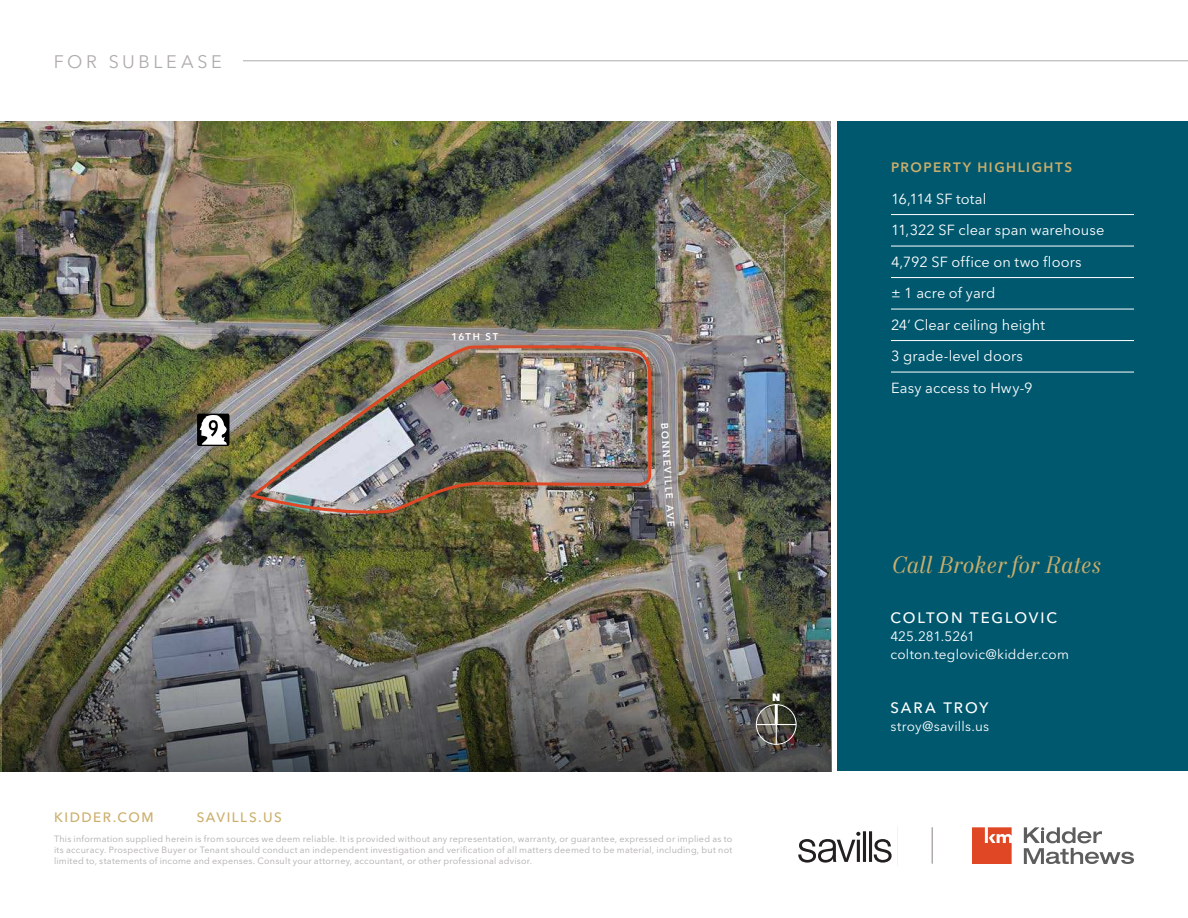
<style>
.page{position:relative;width:1188px;height:918px;background:#fff}
.page>*{position:absolute;margin:0;border:0;box-sizing:border-box;transform-origin:0 0}
.Callout_Text_-_Itali{font:italic 24px "Mort Modern 08";letter-spacing:.01em;color:#cbae6b}
.t1{font:18px "Avenir Next LT Pro";letter-spacing:.2em;color:#afabac}
.Contact_Info_-_White{font:500 15px "Avenir Next LT Pro";letter-spacing:.13em;color:#fff}
.Factoids_-_White_202{font:14.55px "Avenir Next LT Pro";letter-spacing:.005em;color:#fff}
.Body_Copy_-_White_20{font:14.55px "Avenir Next LT Pro";letter-spacing:.01em;color:#fff}
.Contact_Info_-_White-2{font:13.5px "Avenir Next LT Pro";letter-spacing:.02em;color:#fff}
.t2{font:500 13.5px "Avenir Next LT Pro";letter-spacing:.115em;color:#cbae6b}
.Subhead_-_Level_1{font:600 13.5px "Avenir Next LT Pro";letter-spacing:.115em;color:#cbae6b}
.Contact_Info_-_White-3{font:13.5px "Avenir Next LT Pro";letter-spacing:-.005em;color:#fff}
.t3{font:800 10.35px "Avenir Next LT Pro";color:#fff}
.Street_Names_-_White{font:600 9.75px "Avenir Next LT Pro";letter-spacing:.15em;color:#fff}
.t4{font:9px/10.8px "Avenir Next LT Pro";letter-spacing:.025em;color:#afabac;text-align:justify}
</style>
<div class="page">
<div style="left:837px;top:122px;width:351px;height:649px;background:#00586f"></div>
<img style="left:0;top:122px;width:830px;height:649px">
<img style="left:2px;top:555px;width:830px;height:216px">
<hr style="left:891px;top:214px;width:243px;height:1px;background:#fff">
<hr style="left:891px;top:246px;width:243px;height:1px;background:#fff">
<hr style="left:891px;top:277px;width:243px;height:1px;background:#fff">
<hr style="left:891px;top:309px;width:243px;height:1px;background:#fff">
<hr style="left:891px;top:340px;width:243px;height:1px;background:#fff">
<hr style="left:891px;top:372px;width:243px;height:1px;background:#fff">
<img style="left:250px;top:344px;width:403px;height:173px">
<div style="left:197px;top:414px;width:32px;height:32px;background:#000;border-radius:2px"></div>
<svg style="left:200px;top:415px;width:27px;height:30px"></svg>
<div style="left:756px;top:704px;width:40px;height:41px;border:1px solid #fff;border-radius:50%"></div>
<hr style="left:775px;top:705px;width:3px;height:19px;background:#fff">
<hr style="left:756px;top:724px;width:40px;height:1px;background:#fff">
<svg style="left:776px;top:725px;width:1px;height:19px"></svg>
<svg style="left:798px;top:831px;width:94px;height:32px"></svg>
<hr style="left:243px;top:61px;width:945px;height:1px;background:#afabac">
<svg style="left:1024px;top:827px;width:110px;height:37px"></svg>
<svg style="left:972px;top:827px;width:40px;height:37px"></svg>
<hr style="left:932px;top:827px;width:1px;height:37px;background:#afabac">
<h2 class="t1" style="left:54px;top:51px;width:170px">FOR SUBLEASE</h2>
<p class="Street_Names_-_White" style="left:451px;top:330px;width:49px">16TH ST</p>
<p class="Street_Names_-_White" style="left:670px;top:422px;width:105px;rotate:86deg">BONNEVILLE AVE</p>
<p class="t3" style="left:772px;top:691px;width:10px">N</p>
<h3 class="t2" style="left:54px;top:809px;width:101px">KIDDER.COM</h3>
<h3 class="t2" style="left:197px;top:809px;width:86px">SAVILLS.US</h3>
<p class="t4" style="left:54px;top:834px;width:680px">This information supplied herein is from sources we deem reliable. It is provided without any representation, warranty, or guarantee, expressed or implied as to its accuracy. Prospective Buyer or Tenant should conduct an independent investigation and verification of all matters deemed to be material, including, but not limited to, statements of income and expenses. Consult your attorney, accountant, or other professional advisor.</p>
<p class="Subhead_-_Level_1" style="left:891px;top:159px;width:183px">PROPERTY HIGHLIGHTS</p>
<p class="Factoids_-_White_202" style="left:891px;top:190px;width:97px">16,114 SF total</p>
<p class="Factoids_-_White_202" style="left:891px;top:221px;width:215px">11,322 SF clear span warehouse</p>
<p class="Factoids_-_White_202" style="left:891px;top:253px;width:192px">4,792 SF office on two floors</p>
<p class="Factoids_-_White_202" style="left:891px;top:284px;width:106px">± 1 acre of yard</p>
<p class="Factoids_-_White_202" style="left:891px;top:316px;width:155px">24’ Clear ceiling height</p>
<p class="Factoids_-_White_202" style="left:891px;top:347px;width:134px">3 grade-level doors</p>
<p class="Body_Copy_-_White_20" style="left:891px;top:379px;width:143px">Easy access to Hwy-9</p>
<p class="Callout_Text_-_Itali" style="left:891px;top:550px;width:211px">Call Broker for Rates</p>
<p class="Contact_Info_-_White" style="left:890px;top:609px;width:168px">COLTON TEGLOVIC</p>
<p class="Contact_Info_-_White-3" style="left:890px;top:629px;width:86px">425.281.5261</p>
<p class="Contact_Info_-_White-2" style="left:890px;top:647px;width:180px">colton.teglovic@kidder.com</p>
<p class="Contact_Info_-_White" style="left:890px;top:699px;width:100px">SARA TROY</p>
<p class="Contact_Info_-_White-2" style="left:890px;top:718px;width:100px">stroy@savills.us</p>
</div>
